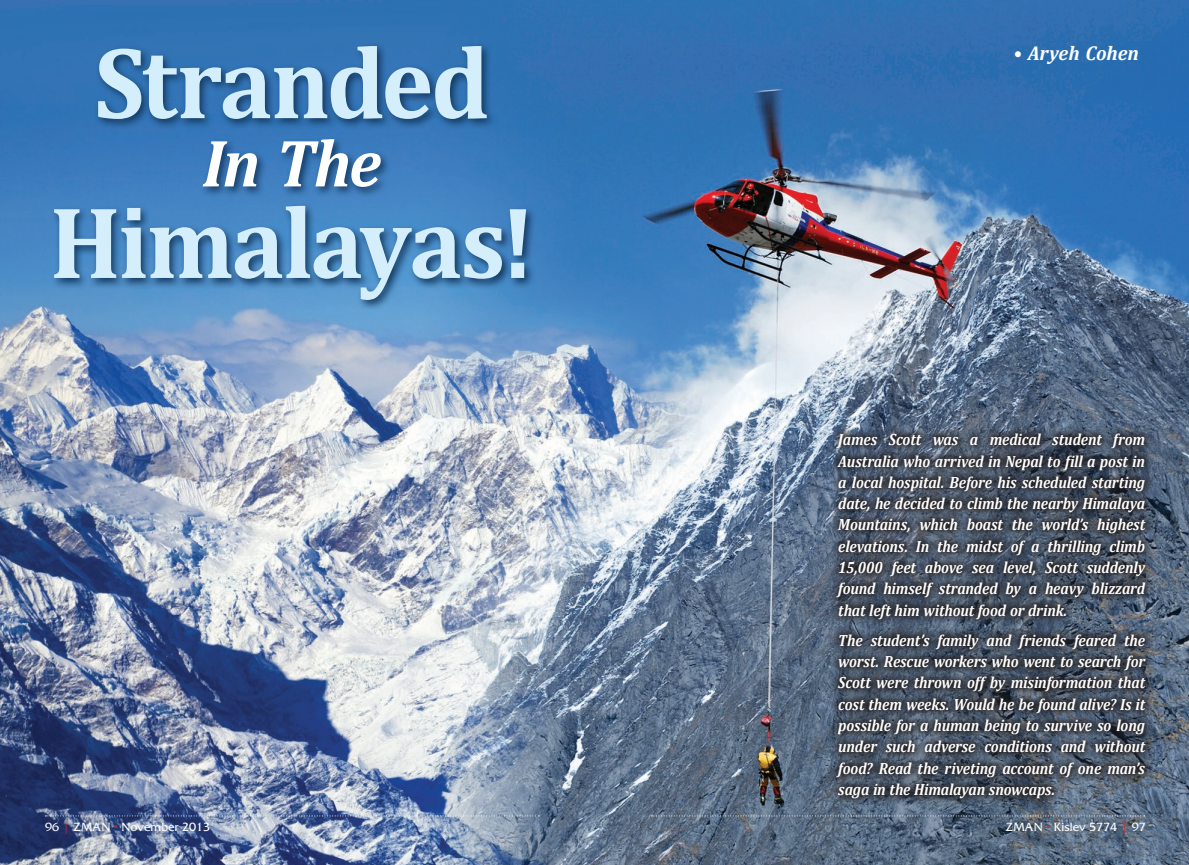
<style>
.page{position:relative;width:1189px;height:865px;background:#fff}
.page>*{position:absolute;margin:0;border:0;box-sizing:border-box;transform-origin:0 0}
.t1{font:700 103px "Cambria";letter-spacing:-.025em;color:#d4effb;scale:.96 1}
.t2{font:italic 700 67.5px "Cambria";color:#fff;scale:.96 1}
.t3{font:italic 700 20px "Cambria";letter-spacing:-.005em;color:#fff}
.t4{font:italic 700 16.25px/21.2px "Cambria";letter-spacing:-.01em;color:#fff;text-align:justify;scale:.9 1}
.t5{font:12.5px "Friz Quadrata";color:#fff}
.s1{color:#d1232a}
</style>
<div class="page">
<img style="left:0;top:0;width:1188px;height:864px">
<div style="left:50px;top:41px;width:487px;height:270px;background:#12365c;opacity:.95"></div>
<svg style="left:826px;top:424px;width:328px;height:383px;background:#3f4753"></svg>
<svg style="left:45px;top:815px;width:494px;height:1px"></svg>
<svg style="left:651px;top:815px;width:493px;height:1px"></svg>
<h1 class="t1" style="left:94px;top:20px;width:413px">Stranded</h1>
<h2 class="t2" style="left:202px;top:122px;width:188px">In The</h2>
<h1 class="t1" style="left:49px;top:180px;width:506px">Himalayas!</h1>
<p class="t3" style="left:1013px;top:41px;width:127px">• Aryeh Cohen</p>
<p class="t4" style="left:838px;top:428px;width:342px">James Scott was a medical student from Australia who arrived in Nepal to fill a post in a local hospital. Before his scheduled starting date, he decided to climb the nearby Himalaya Mountains, which boast the world’s highest elevations. In the midst of a thrilling climb 15,000 feet above sea level, Scott suddenly found himself stranded by a heavy blizzard that left him without food or drink.</p>
<p class="t4" style="left:838px;top:629px;width:342px">The student’s family and friends feared the worst. Rescue workers who went to search for Scott were thrown off by misinformation that cost them weeks. Would he be found alive? Is it possible for a human being to survive so long under such adverse conditions and without food? Read the riveting account of one man’s saga in the Himalayan snowcaps.</p>
<p class="t5" style="left:45px;top:819px;width:166px">96 <span class="s1">|</span> ZMAN <span class="s1">•</span> November 2013</p>
<p class="t5" style="left:1005px;top:819px;width:141px">ZMAN <span class="s1">•</span> Kislev 5774 <span class="s1">|</span> 97</p>
</div>
